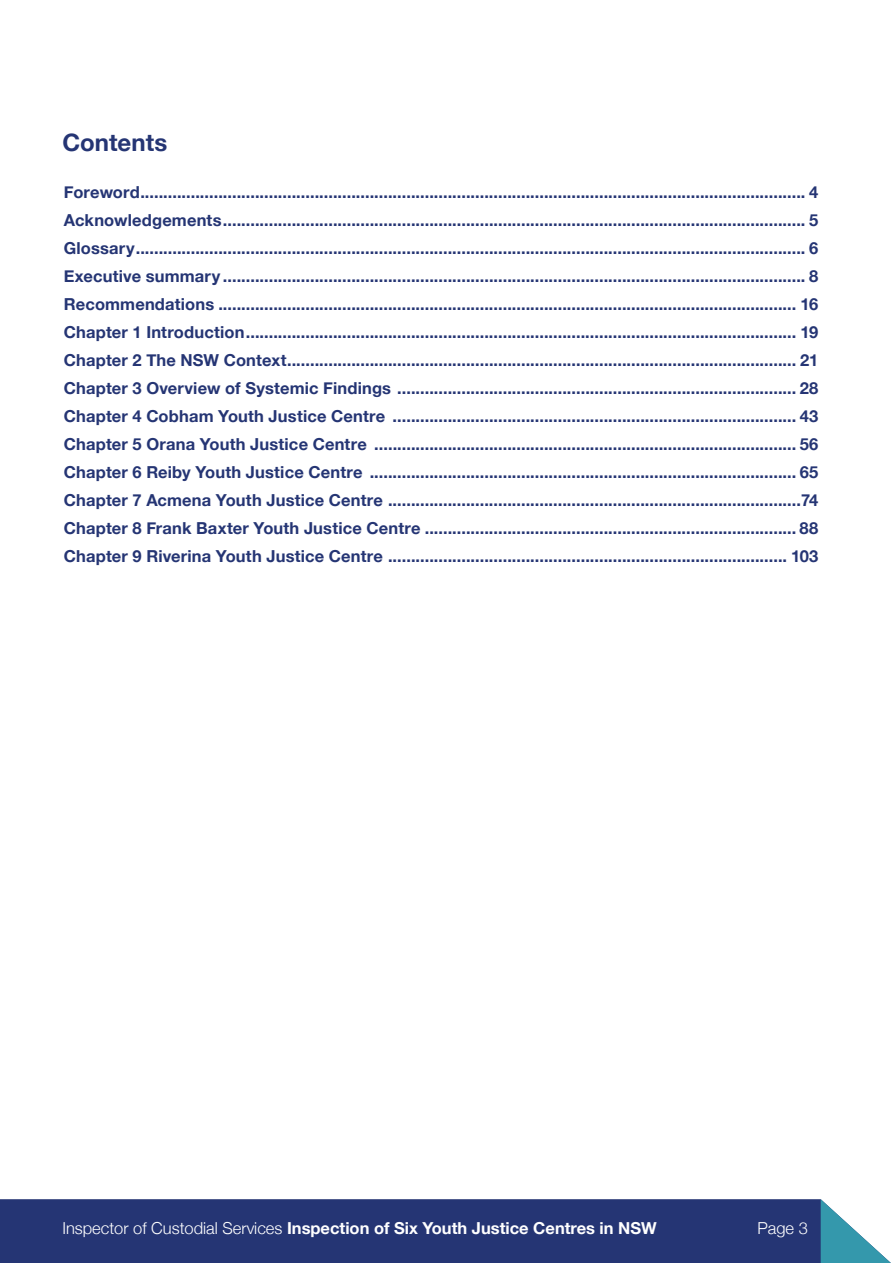
<style>
.page{position:relative;width:893px;height:1263px;background:#fff}
.page>*{position:absolute;margin:0;border:0;box-sizing:border-box;transform-origin:0 0}
.t1{font:700 24px "Helvetica Neue";color:#253574}
.t2{font:700 16.5px "Helvetica Neue";letter-spacing:.01em;color:#253574}
.t3{font:700 16.5px "Helvetica Neue";color:#fff}
.t4{font:300 16.5px "Helvetica Neue";color:#fff}
.s1{font-weight:300}
</style>
<div class="page">
<div style="left:0;top:1199px;width:821px;height:64px;background:#253574"></div>
<svg style="left:821px;top:1199px;width:70px;height:64px"></svg>
<p class="t1" style="left:62px;top:124px;width:107px">Contents</p>
<p class="t2" style="left:64px;top:179px;width:756px">Foreword................................................................................................................................................. 4</p>
<p class="t2" style="left:64px;top:207px;width:756px">Acknowledgements............................................................................................................................... 5</p>
<p class="t2" style="left:64px;top:235px;width:756px">Glossary.................................................................................................................................................. 6</p>
<p class="t2" style="left:64px;top:263px;width:756px">Executive summary ............................................................................................................................... 8</p>
<p class="t2" style="left:64px;top:291px;width:756px">Recommendations .............................................................................................................................. 16</p>
<p class="t2" style="left:64px;top:319px;width:756px">Chapter 1 Introduction........................................................................................................................ 19</p>
<p class="t2" style="left:64px;top:347px;width:756px">Chapter 2 The NSW Context............................................................................................................... 21</p>
<p class="t2" style="left:64px;top:375px;width:756px">Chapter 3 Overview of Systemic Findings ....................................................................................... 28</p>
<p class="t2" style="left:64px;top:403px;width:756px">Chapter 4 Cobham Youth Justice Centre ........................................................................................ 43</p>
<p class="t2" style="left:64px;top:431px;width:756px">Chapter 5 Orana Youth Justice Centre ............................................................................................ 56</p>
<p class="t2" style="left:64px;top:459px;width:756px">Chapter 6 Reiby Youth Justice Centre ............................................................................................. 65</p>
<p class="t2" style="left:64px;top:487px;width:756px">Chapter 7 Acmena Youth Justice Centre ..........................................................................................74</p>
<p class="t2" style="left:64px;top:515px;width:756px">Chapter 8 Frank Baxter Youth Justice Centre ................................................................................. 88</p>
<p class="t2" style="left:64px;top:543px;width:756px">Chapter 9 Riverina Youth Justice Centre ....................................................................................... 103</p>
<p class="t3" style="left:62px;top:1215px;width:596px"><span class="s1">Inspector of Custodial Services</span> Inspection of Six Youth Justice Centres in NSW</p>
<p class="t4" style="left:757px;top:1215px;width:52px">Page 3</p>
</div>
